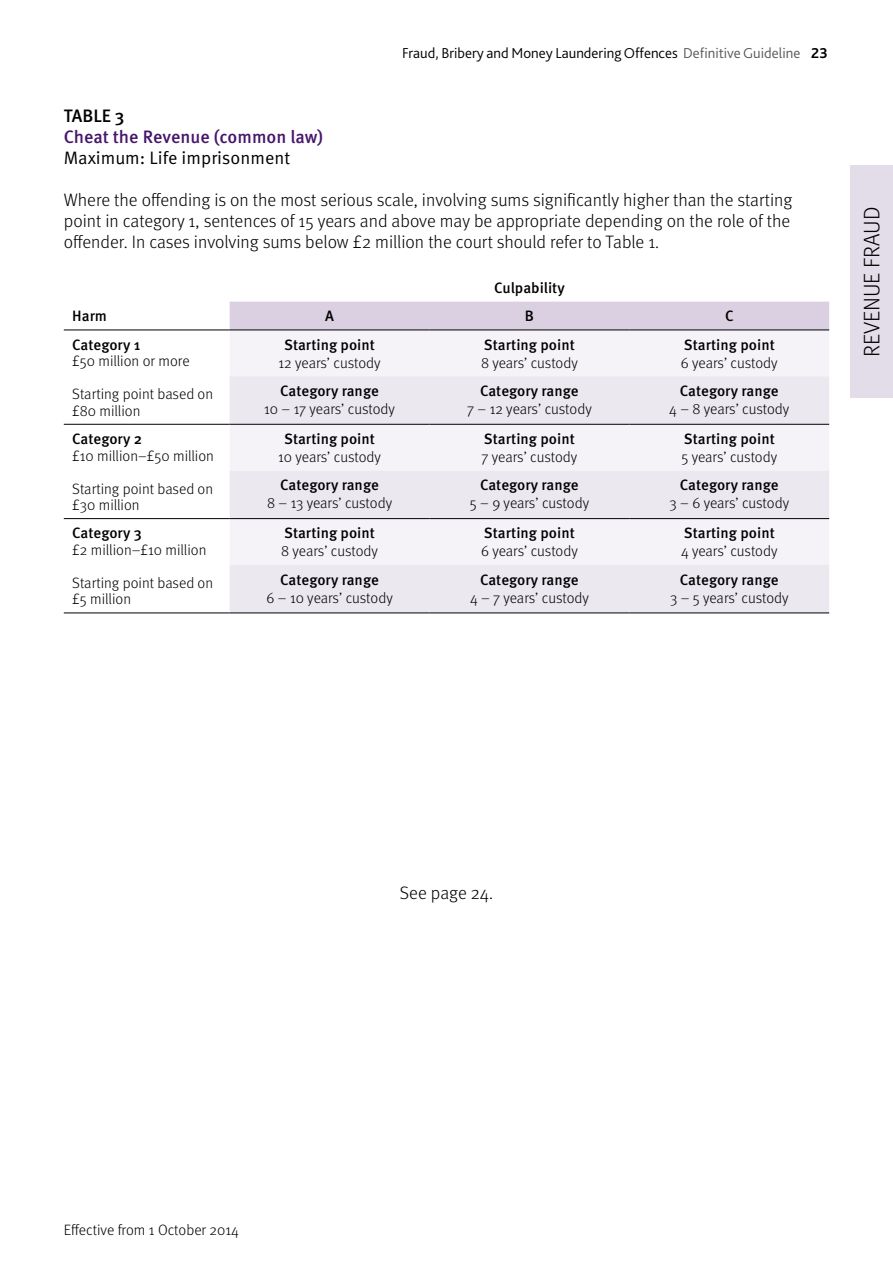
<style>
.page{position:relative;width:893px;height:1263px;background:#fff}
.page>*{position:absolute;margin:0;border:0;box-sizing:border-box;transform-origin:0 0}
.t1{font:300 22.5px "Meta OT";color:#000}
.body_text{font:300 18px/21px "Meta OT";letter-spacing:-.005em;color:#000;text-align:justify}
.B_head{font:500 18px "Meta OT";color:#46166b}
.body_text-2{font:18px "Meta OT Norm";color:#000}
.B_head-2{font:500 18px "Meta OT";color:#000}
.BODY{font:300 15px/18px "Meta OT";letter-spacing:-.005em;color:#000;text-align:center}
.table_text{font:300 15px/16.5px "Meta OT";color:#000}
.t2{font:300 15px "Bliss 2";color:#000}
.table_text-2{font:500 15px "Meta OT";color:#000}
.BODY-2{font:500 15px "Meta OT";letter-spacing:-.005em;color:#000}
.s1{color:#58595b}
.s2{font-weight:700}
.s3{font-weight:500}
</style>
<div class="page">
<div style="left:230px;top:302px;width:599px;height:28px;background:#dad0e1"></div>
<div style="left:230px;top:331px;width:599px;height:45px;background:#f6f3f8"></div>
<svg style="left:230px;top:376px;width:599px;height:237px;fill:#ece8f0"></svg>
<hr style="left:64px;top:330px;width:166px;height:1px;background:#000">
<hr style="left:230px;top:330px;width:199px;height:1px;background:#000">
<hr style="left:429px;top:330px;width:200px;height:1px;background:#000">
<hr style="left:629px;top:330px;width:200px;height:1px;background:#000">
<hr style="left:64px;top:424px;width:166px;height:1px;background:#000">
<hr style="left:230px;top:424px;width:199px;height:1px;background:#000">
<hr style="left:429px;top:424px;width:200px;height:1px;background:#000">
<hr style="left:629px;top:424px;width:200px;height:1px;background:#000">
<hr style="left:64px;top:518px;width:166px;height:1px;background:#000">
<hr style="left:230px;top:518px;width:199px;height:1px;background:#000">
<hr style="left:429px;top:518px;width:200px;height:1px;background:#000">
<hr style="left:629px;top:518px;width:200px;height:1px;background:#000">
<hr style="left:230px;top:613px;width:199px;height:1px;background:#000">
<hr style="left:429px;top:613px;width:200px;height:1px;background:#000">
<hr style="left:629px;top:613px;width:200px;height:1px;background:#000">
<hr style="left:64px;top:613px;width:166px;height:1px;background:#000">
<div style="left:850px;top:166px;width:43px;height:232px;background:#e3dce9"></div>
<p class="t2" style="left:402px;top:43px;width:427px">Fraud, Bribery and Money Laundering Offences <span class="s1">Definitive Guideline</span> <span class="s2">23</span></p>
<p class="B_head-2" style="left:64px;top:105px;width:62px">TABLE 3</p>
<p class="B_head" style="left:64px;top:126px;width:261px">Cheat the Revenue (common law)</p>
<p class="body_text-2" style="left:64px;top:147px;width:228px">Maximum: Life imprisonment</p>
<p class="body_text" style="left:64px;top:190px;width:730px">Where the offending is on the most serious scale, involving sums significantly higher than the starting point in category 1, sentences of 15 years and above may be appropriate depending on the role of the offender. In cases involving sums below £2 million the court should refer to Table 1.</p>
<p class="BODY-2" style="left:494px;top:279px;width:72px">Culpability</p>
<p class="table_text-2" style="left:72px;top:308px;width:36px">Harm</p>
<p class="BODY-2" style="left:325px;top:308px;width:10px">A</p>
<p class="BODY-2" style="left:525px;top:308px;width:11px">B</p>
<p class="BODY-2" style="left:725px;top:308px;width:10px">C</p>
<p class="table_text-2" style="left:72px;top:336px;width:70px">Category 1</p>
<p class="table_text" style="left:72px;top:353px;width:119px">£50 million or more</p>
<p class="table_text" style="left:72px;top:386px;width:142px">Starting point based on £80 million</p>
<p class="BODY" style="left:279px;top:336px;width:104px"><span class="s3">Starting point<br></span>12 years’ custody</p>
<p class="BODY" style="left:481px;top:336px;width:98px;text-align:left"><span class="s3">Starting point<br></span>8 years’ custody</p>
<p class="BODY" style="left:681px;top:336px;width:98px;text-align:left"><span class="s3">Starting point<br></span>6 years’ custody</p>
<p class="BODY" style="left:264px;top:382px;width:132px"><span class="s3">Category range<br></span>10 – 17 years’ custody</p>
<p class="BODY" style="left:467px;top:382px;width:126px"><span class="s3">Category range<br></span>7 – 12 years’ custody</p>
<p class="BODY" style="left:669px;top:382px;width:122px"><span class="s3">Category range<br></span>4 – 8 years’ custody</p>
<p class="table_text-2" style="left:72px;top:430px;width:71px">Category 2</p>
<p class="table_text" style="left:72px;top:447px;width:143px">£10 million–£50 million</p>
<p class="table_text" style="left:72px;top:480px;width:142px">Starting point based on £30 million</p>
<p class="table_text-2" style="left:72px;top:524px;width:71px">Category 3</p>
<p class="table_text" style="left:72px;top:542px;width:136px">£2 million–£10 million</p>
<p class="table_text" style="left:72px;top:575px;width:142px">Starting point based on £5 million</p>
<p class="BODY" style="left:278px;top:430px;width:104px"><span class="s3">Starting point<br></span>10 years’ custody</p>
<p class="BODY" style="left:482px;top:430px;width:97px;text-align:left"><span class="s3">Starting point<br></span>7 years’ custody</p>
<p class="BODY" style="left:681px;top:430px;width:97px;text-align:left"><span class="s3">Starting point<br></span>5 years’ custody</p>
<p class="BODY" style="left:267px;top:476px;width:127px"><span class="s3">Category range<br></span>8 – 13 years’ custody</p>
<p class="BODY" style="left:470px;top:476px;width:121px"><span class="s3">Category range<br></span>5 – 9 years’ custody</p>
<p class="BODY" style="left:669px;top:476px;width:121px"><span class="s3">Category range<br></span>3 – 6 years’ custody</p>
<p class="BODY" style="left:281px;top:524px;width:98px;text-align:left"><span class="s3">Starting point<br></span>8 years’ custody</p>
<p class="BODY" style="left:481px;top:524px;width:98px;text-align:left"><span class="s3">Starting point<br></span>6 years’ custody</p>
<p class="BODY" style="left:681px;top:524px;width:98px;text-align:left"><span class="s3">Starting point<br></span>4 years’ custody</p>
<p class="BODY" style="left:266px;top:571px;width:128px"><span class="s3">Category range<br></span>6 – 10 years’ custody</p>
<p class="BODY" style="left:470px;top:571px;width:120px"><span class="s3">Category range<br></span>4 – 7 years’ custody</p>
<p class="BODY" style="left:670px;top:571px;width:120px"><span class="s3">Category range<br></span>3 – 5 years’ custody</p>
<p class="t1" style="left:858px;top:357px;width:152px;rotate:-90deg">REVENUE FRAUD</p>
<p class="body_text" style="left:400px;top:883px;width:95px">See page 24.</p>
<p class="BODY" style="left:64px;top:1221px;width:176px">Effective from 1 October 2014</p>
</div>
